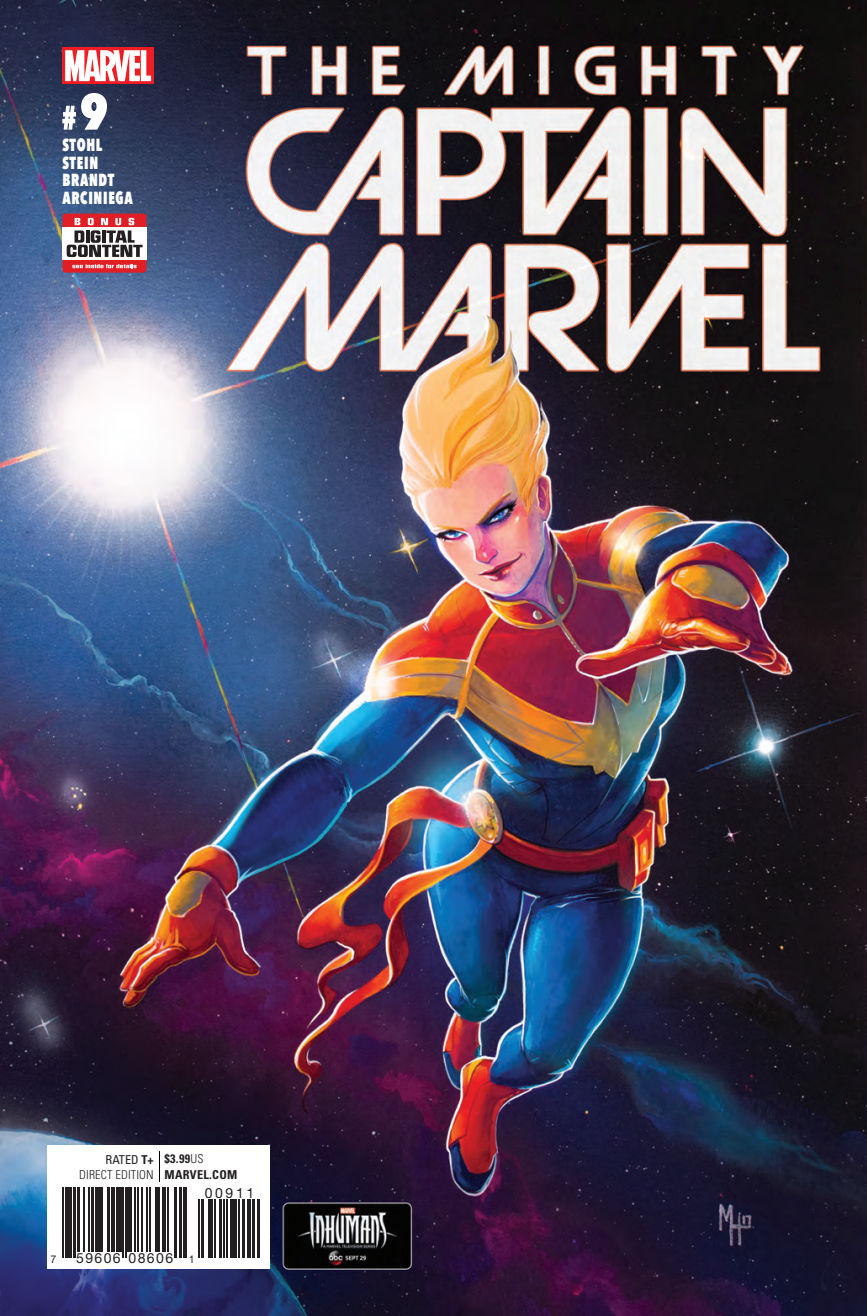
<style>
.page{position:relative;width:867px;height:1316px;background:#fff}
.page>*{position:absolute;margin:0;border:0;box-sizing:border-box;transform-origin:0 0}
.t1{font:800 17.5px/17.5px "Avenir Next Condensed";letter-spacing:.05em;color:#fff;scale:.8 1}
.t2{font:14px "Helvetica Neue";letter-spacing:.1em;color:#231f20}
.t3{font:300 condensed 12.25px/15.8px "Univers LT Std";letter-spacing:.01em;color:#231f20;text-align:right}
.t4{font:700 condensed 12.25px/15.8px "Univers LT Std";letter-spacing:.025em;color:#231f20}
.t5{font:10.67px "Helvetica Neue";color:#231f20}
.s1{font-weight:400}
.s2{font-weight:700}
.s3{font-weight:300}
.s4{font-size:10.67px}
</style>
<div class="page">
<img style="left:0;top:0;width:866px;height:1315px">
<div style="left:62px;top:47px;width:92px;height:37px;background:#ee1d23"></div>
<svg style="left:65px;top:50px;width:86px;height:31px"></svg>
<div style="left:47px;top:1145px;width:223px;height:123px;background:#fff"></div>
<hr style="left:62px;top:1187px;width:2px;height:70px;background:#231f20">
<hr style="left:65px;top:1187px;width:1px;height:70px;background:#231f20">
<div style="left:67px;top:1187px;width:5px;height:70px;background:#231f20"></div>
<hr style="left:73px;top:1187px;width:3px;height:70px;background:#231f20">
<hr style="left:77px;top:1187px;width:2px;height:64px;background:#231f20">
<hr style="left:83px;top:1187px;width:2px;height:64px;background:#231f20">
<hr style="left:88px;top:1187px;width:2px;height:64px;background:#231f20">
<hr style="left:91px;top:1187px;width:3px;height:64px;background:#231f20">
<hr style="left:95px;top:1187px;width:1px;height:64px;background:#231f20">
<div style="left:98px;top:1187px;width:5px;height:64px;background:#231f20"></div>
<hr style="left:107px;top:1187px;width:3px;height:64px;background:#231f20">
<hr style="left:111px;top:1187px;width:1px;height:64px;background:#231f20">
<hr style="left:113px;top:1187px;width:2px;height:64px;background:#231f20">
<div style="left:116px;top:1187px;width:5px;height:64px;background:#231f20"></div>
<hr style="left:122px;top:1187px;width:2px;height:70px;background:#231f20">
<hr style="left:125px;top:1187px;width:2px;height:70px;background:#231f20">
<hr style="left:128px;top:1187px;width:4px;height:64px;background:#231f20">
<hr style="left:134px;top:1187px;width:2px;height:64px;background:#231f20">
<hr style="left:137px;top:1187px;width:1px;height:64px;background:#231f20">
<hr style="left:141px;top:1187px;width:1px;height:64px;background:#231f20">
<hr style="left:146px;top:1187px;width:2px;height:64px;background:#231f20">
<hr style="left:149px;top:1187px;width:1px;height:64px;background:#231f20">
<hr style="left:155px;top:1187px;width:4px;height:64px;background:#231f20">
<hr style="left:162px;top:1187px;width:1px;height:64px;background:#231f20">
<hr style="left:164px;top:1187px;width:2px;height:64px;background:#231f20">
<hr style="left:167px;top:1187px;width:2px;height:64px;background:#231f20">
<hr style="left:174px;top:1187px;width:2px;height:70px;background:#231f20">
<hr style="left:179px;top:1187px;width:3px;height:70px;background:#231f20">
<hr style="left:183px;top:1187px;width:1px;height:70px;background:#231f20">
<hr style="left:185px;top:1187px;width:2px;height:70px;background:#231f20">
<hr style="left:198px;top:1199px;width:2px;height:58px;background:#231f20">
<hr style="left:201px;top:1199px;width:3px;height:58px;background:#231f20">
<hr style="left:208px;top:1199px;width:2px;height:58px;background:#231f20">
<hr style="left:212px;top:1199px;width:1px;height:58px;background:#231f20">
<hr style="left:214px;top:1199px;width:2px;height:58px;background:#231f20">
<hr style="left:219px;top:1199px;width:3px;height:58px;background:#231f20">
<hr style="left:223px;top:1199px;width:2px;height:58px;background:#231f20">
<hr style="left:226px;top:1199px;width:1px;height:58px;background:#231f20">
<hr style="left:230px;top:1199px;width:1px;height:58px;background:#231f20">
<div style="left:232px;top:1199px;width:5px;height:58px;background:#231f20"></div>
<hr style="left:238px;top:1199px;width:1px;height:58px;background:#231f20">
<hr style="left:242px;top:1199px;width:2px;height:58px;background:#231f20">
<hr style="left:247px;top:1199px;width:1px;height:58px;background:#231f20">
<hr style="left:250px;top:1199px;width:1px;height:58px;background:#231f20">
<hr style="left:252px;top:1199px;width:3px;height:58px;background:#231f20">
<hr style="left:257px;top:1199px;width:3px;height:58px;background:#231f20">
<hr style="left:159px;top:1151px;width:1px;height:30px;background:#000001">
<svg style="left:62px;top:93px;width:45px;height:37px"></svg>
<svg style="left:62px;top:213px;width:84px;height:59px"></svg>
<p class="t1" style="left:62px;top:136px;width:89px">STOHL<br>STEIN<br>BRANDT<br>ARCINIEGA</p>
<p class="t3" style="left:79px;top:1151px;width:76px"><span class="s1">RATED</span> <span class="s2">T+<br></span>DIRECT EDITION</p>
<p class="t4" style="left:164px;top:1150px;width:74px">$3.99<span class="s3">US<br></span>MARVEL.COM</p>
<p class="t2" style="left:204px;top:1182px;width:51px">00911</p>
<p class="t5" style="left:50px;top:1251px;width:7px">7</p>
<p class="t2" style="left:76px;top:1247px;width:120px">59606 08606 <span class="s4">1</span></p>
</div>
